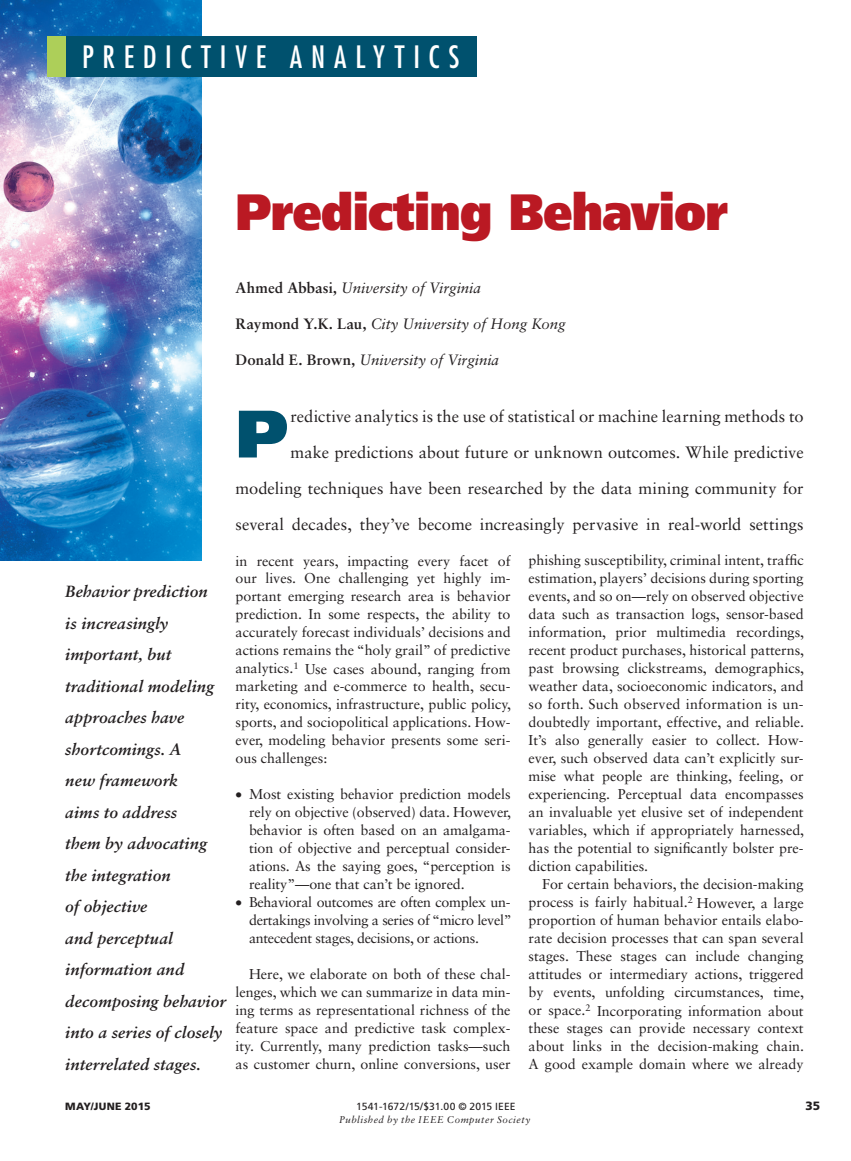
<style>
.page{position:relative;width:851px;height:1161px;background:#fff}
.page>*{position:absolute;margin:0;border:0;box-sizing:border-box;transform-origin:0 0}
.t1{font:900 67.05px "Frutiger LT Std";color:#00516e}
.t2{font:900 51px "Frutiger LT Std";letter-spacing:-.015em;color:#ba1923;scale:.9 1}
.t3{font:condensed 30px "Futura Std";letter-spacing:.295em;color:#fff}
.t4{font:16.5px/36px "Sabon LT Std";letter-spacing:.005em;color:#231f20;text-align:right}
.t5{font:italic 700 16.2px/31.5px "Sabon LT Std";letter-spacing:.005em;color:#231f20}
.t6{font:italic 15px "Sabon LT Std";color:#231f20}
.t7{font:14.25px/18px "Sabon LT Std";color:#231f20;text-align:justify}
.t8{font:14.25px "Sabon LT Std";letter-spacing:.02em;color:#231f20}
.t9{font:900 12px "Frutiger LT Std";color:#231f20}
.t10{font:900 10.5px "Frutiger LT Std";letter-spacing:.02em;color:#231f20}
.t11{font:10.35px "Frutiger LT Std";letter-spacing:.01em;color:#231f20}
.t12{font:italic 9.75px "Sabon LT Std";letter-spacing:.06em;color:#231f20}
.s1{font-weight:700;font-style:normal}
</style>
<div class="page">
<img style="left:0;top:0;width:201px;height:561px">
<div style="left:47px;top:36px;width:429px;height:40px;background:#00516e"></div>
<div style="left:47px;top:36px;width:18px;height:41px;background:#adcf59"></div>
<p class="t3" style="left:82px;top:39px;width:379px">PREDICTIVE ANALYTICS</p>
<p class="t2" style="left:235px;top:181px;width:548px">Predicting Behavior</p>
<p class="t6" style="left:235px;top:279px;width:247px"><span class="s1">Ahmed Abbasi,</span> University of Virginia</p>
<p class="t6" style="left:235px;top:315px;width:331px"><span class="s1">Raymond Y.K. Lau,</span> City University of Hong Kong</p>
<p class="t6" style="left:235px;top:351px;width:265px"><span class="s1">Donald E. Brown,</span> University of Virginia</p>
<p class="t5" style="left:65px;top:576px;width:162px">Behavior prediction<br>is increasingly important, but traditional modeling approaches have shortcomings. A<br>new framework<br>aims to address<br>them by advocating the integration<br>of objective<br>and perceptual information and decomposing behavior into a series of closely interrelated stages.</p>
<p class="t4" style="left:235px;top:398px;width:569px">redictive analytics is the use of statistical or machine learning methods to<br>make predictions about future or unknown outcomes. While predictive modeling techniques have been researched by the data mining community for several decades, they’ve become increasingly pervasive in real-world settings</p>
<p class="t1" style="left:235px;top:393px;width:55px">P</p>
<p class="t7" style="left:235px;top:551px;width:277px">in recent years, impacting every facet of our lives. One challenging yet highly im&shy;portant emerging research area is behavior prediction. In some respects, the ability to accurately forecast individuals’ decisions and actions remains the “holy grail” of predictive analytics.<sup>1</sup> Use cases abound, ranging from marketing and e-commerce to health, secu&shy;rity, economics, infrastructure, public policy, sports, and sociopolitical applications. How&shy;ever, modeling behavior presents some seri&shy;ous challenges:</p>
<p class="t7" style="left:249px;top:785px;width:263px;text-indent:-13px">• Most existing behavior prediction models rely on objective (observed) data. However, behavior is often based on an amalgama&shy;tion of objective and perceptual consider&shy;ations. As the saying goes, “perception is reality”—one that can’t be ignored.</p>
<p class="t7" style="left:249px;top:893px;width:264px;text-indent:-13px">• Behavioral outcomes are often complex un&shy;dertakings involving a series of “micro level” antecedent stages, decisions, or actions.</p>
<p class="t7" style="left:235px;top:965px;width:276px;text-indent:13px">Here, we elaborate on both of these chal&shy;lenges, which we can summarize in data min&shy;ing terms as representational richness of the feature space and predictive task complex&shy;ity. Currently, many prediction tasks—such as customer churn, online conversions, user</p>
<p class="t7" style="left:528px;top:551px;width:276px">phishing susceptibility, criminal intent, traffic</p>
<p class="t7" style="left:528px;top:569px;width:276px">estimation, players’ decisions during sporting</p>
<p class="t7" style="left:528px;top:587px;width:276px">events, and so on—rely on observed objective</p>
<p class="t7" style="left:528px;top:605px;width:276px">data such as transaction logs, sensor-based</p>
<p class="t7" style="left:528px;top:623px;width:277px">information, prior multimedia recordings,</p>
<p class="t7" style="left:528px;top:641px;width:277px">recent product purchases, historical patterns,</p>
<p class="t7" style="left:528px;top:659px;width:277px">past browsing clickstreams, demographics,</p>
<p class="t7" style="left:528px;top:677px;width:276px">weather data, socioeconomic indicators, and</p>
<p class="t8" style="left:528px;top:696px;width:276px">so forth. Such observed information is un-</p>
<p class="t7" style="left:528px;top:713px;width:277px">doubtedly important, effective, and reliable.</p>
<p class="t7" style="left:528px;top:731px;width:276px">It’s also generally easier to collect. How-</p>
<p class="t7" style="left:528px;top:749px;width:276px">ever, such observed data can’t explicitly sur-</p>
<p class="t7" style="left:528px;top:767px;width:276px">mise what people are thinking, feeling, or</p>
<p class="t7" style="left:528px;top:785px;width:276px">experiencing. Perceptual data encompasses</p>
<p class="t7" style="left:528px;top:803px;width:276px">an invaluable yet elusive set of independent</p>
<p class="t7" style="left:528px;top:821px;width:277px">variables, which if appropriately harnessed,</p>
<p class="t7" style="left:528px;top:839px;width:276px">has the potential to significantly bolster pre-</p>
<p class="t7" style="left:528px;top:857px;width:121px">diction capabilities.</p>
<p class="t7" style="left:542px;top:875px;width:263px">For certain behaviors, the decision-making</p>
<p class="t7" style="left:528px;top:893px;width:276px">process is fairly habitual.<sup>2</sup> However, a large</p>
<p class="t7" style="left:528px;top:911px;width:276px">proportion of human behavior entails elabo-</p>
<p class="t7" style="left:528px;top:929px;width:276px">rate decision processes that can span several</p>
<p class="t7" style="left:528px;top:947px;width:276px">stages. These stages can include changing</p>
<p class="t7" style="left:528px;top:965px;width:276px">attitudes or intermediary actions, triggered</p>
<p class="t7" style="left:528px;top:983px;width:277px">by events, unfolding circumstances, time,</p>
<p class="t7" style="left:528px;top:1001px;width:276px">or space.<sup>2</sup> Incorporating information about</p>
<p class="t7" style="left:528px;top:1019px;width:276px">these stages can provide necessary context</p>
<p class="t7" style="left:528px;top:1037px;width:277px">about links in the decision-making chain.</p>
<p class="t7" style="left:528px;top:1055px;width:276px">A good example domain where we already</p>
<p class="t10" style="left:65px;top:1100px;width:87px">MAY/JUNE 2015</p>
<p class="t11" style="left:356px;top:1100px;width:161px">1541-1672/15/$31.00 © 2015 IEEE</p>
<p class="t9" style="left:805px;top:1099px;width:16px">35</p>
<p class="t12" style="left:339px;top:1114px;width:193px">Published by the IEEE Computer Society</p>
</div>
